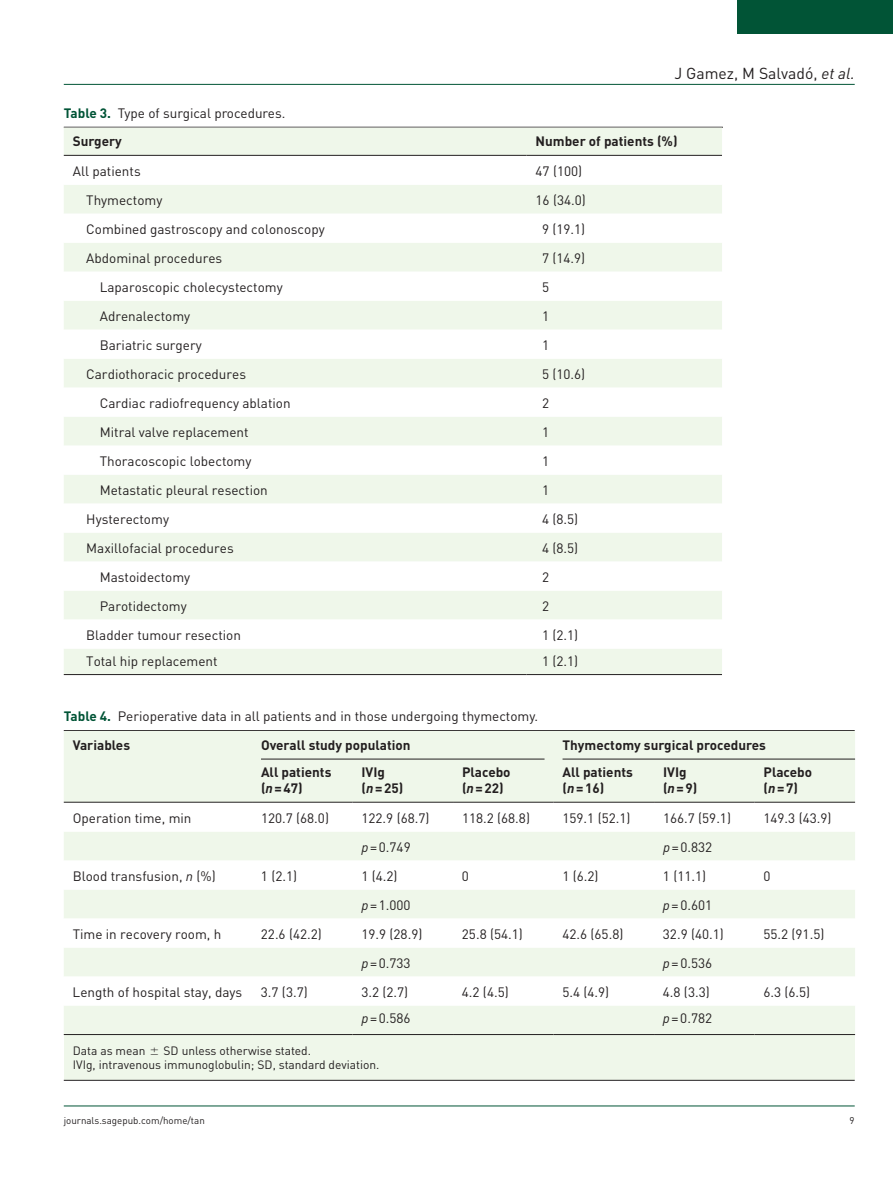
<style>
.page{position:relative;width:893px;height:1191px;background:#fff}
.page>*{position:absolute;margin:0;border:0;box-sizing:border-box;transform-origin:0 0}
.t1{font:15.75px "DIN";color:#231f20}
.t2{font:13.5px/28.5px "DIN";color:#231f20}
.t3{font:700 13.5px/15.8px "DIN";color:#231f20}
.t4{font:12px/14.2px "DIN";color:#231f20}
.t5{font:9.75px "DIN";color:#231f20}
.s1{font-weight:700;color:#015436}
.s2{font-weight:700}
.s3{font-style:italic}
</style>
<div class="page">
<hr style="left:64px;top:84px;width:791px;height:1px;background:#015436">
<hr style="left:64px;top:1105px;width:791px;height:1px;background:#015436">
<div style="left:738px;top:0;width:155px;height:34px;background:#015436"></div>
<div style="left:64px;top:1026px;width:791px;height:54px;background:#eff7ea"></div>
<hr style="left:64px;top:127px;width:659px;height:1px;background:#231f20">
<div style="left:64px;top:128px;width:658px;height:546px;background:#eff7ea"></div>
<svg style="left:64px;top:156px;width:658px;height:492px"></svg>
<hr style="left:64px;top:155px;width:462px;height:1px;background:#231f20">
<hr style="left:526px;top:155px;width:196px;height:1px;background:#231f20">
<hr style="left:64px;top:674px;width:462px;height:1px;background:#231f20">
<hr style="left:526px;top:674px;width:196px;height:1px;background:#231f20">
<hr style="left:64px;top:730px;width:791px;height:1px;background:#231f20">
<hr style="left:64px;top:1080px;width:791px;height:1px;background:#231f20">
<div style="left:64px;top:731px;width:791px;height:295px;background:#eff7ea"></div>
<svg style="left:64px;top:803px;width:791px;height:202px"></svg>
<hr style="left:252px;top:802px;width:100px;height:1px;background:#231f20">
<hr style="left:352px;top:802px;width:101px;height:1px;background:#231f20">
<hr style="left:453px;top:802px;width:101px;height:1px;background:#231f20">
<hr style="left:554px;top:802px;width:100px;height:1px;background:#231f20">
<hr style="left:654px;top:802px;width:100px;height:1px;background:#231f20">
<hr style="left:754px;top:802px;width:101px;height:1px;background:#231f20">
<hr style="left:64px;top:802px;width:188px;height:1px;background:#231f20">
<hr style="left:64px;top:1034px;width:188px;height:1px;background:#231f20">
<hr style="left:252px;top:1034px;width:100px;height:1px;background:#231f20">
<hr style="left:352px;top:1034px;width:101px;height:1px;background:#231f20">
<hr style="left:453px;top:1034px;width:101px;height:1px;background:#231f20">
<hr style="left:554px;top:1034px;width:100px;height:1px;background:#231f20">
<hr style="left:654px;top:1034px;width:100px;height:1px;background:#231f20">
<hr style="left:754px;top:1034px;width:101px;height:1px;background:#231f20">
<hr style="left:261px;top:758px;width:283px;height:1px;background:#231f20">
<hr style="left:562px;top:758px;width:293px;height:1px;background:#231f20">
<p class="t2" style="left:73px;top:98px;width:214px;text-indent:-9px"><span class="s1">Table 3.</span> Type of surgical procedures.<br><span class="s2">Surgery</span></p>
<p class="t1" style="left:674px;top:63px;width:182px">J Gamez, M Salvadó, <span class="s3">et al.</span></p>
<p class="t3" style="left:536px;top:133px;width:144px">Number of patients (%)</p>
<p class="t2" style="left:73px;top:156px;width:69px">All patients</p>
<p class="t2" style="left:536px;top:156px;width:48px">47 (100)</p>
<p class="t2" style="left:86px;top:185px;width:78px">Thymectomy</p>
<p class="t2" style="left:536px;top:185px;width:52px">16 (34.0)</p>
<p class="t2" style="left:86px;top:214px;width:240px">Combined gastroscopy and colonoscopy</p>
<p class="t2" style="left:542px;top:214px;width:45px">9 (19.1)</p>
<p class="t2" style="left:86px;top:243px;width:137px">Abdominal procedures</p>
<p class="t2" style="left:542px;top:243px;width:45px">7 (14.9)</p>
<p class="t2" style="left:100px;top:272px;width:185px">Laparoscopic cholecystectomy</p>
<p class="t2" style="left:542px;top:272px;width:9px">5</p>
<p class="t2" style="left:100px;top:301px;width:92px">Adrenalectomy</p>
<p class="t2" style="left:542px;top:301px;width:9px">1</p>
<p class="t2" style="left:100px;top:330px;width:104px">Bariatric surgery</p>
<p class="t2" style="left:542px;top:330px;width:9px">1</p>
<p class="t2" style="left:86px;top:359px;width:161px">Cardiothoracic procedures</p>
<p class="t2" style="left:542px;top:359px;width:45px">5 (10.6)</p>
<p class="t2" style="left:100px;top:388px;width:192px">Cardiac radiofrequency ablation</p>
<p class="t2" style="left:542px;top:388px;width:9px">2</p>
<p class="t2" style="left:100px;top:417px;width:150px">Mitral valve replacement</p>
<p class="t2" style="left:542px;top:417px;width:9px">1</p>
<p class="t2" style="left:100px;top:446px;width:153px">Thoracoscopic lobectomy</p>
<p class="t2" style="left:542px;top:446px;width:9px">1</p>
<p class="t2" style="left:100px;top:475px;width:170px">Metastatic pleural resection</p>
<p class="t2" style="left:542px;top:475px;width:9px">1</p>
<p class="t2" style="left:86px;top:504px;width:84px">Hysterectomy</p>
<p class="t2" style="left:542px;top:504px;width:38px">4 (8.5)</p>
<p class="t2" style="left:86px;top:533px;width:149px">Maxillofacial procedures</p>
<p class="t2" style="left:542px;top:533px;width:38px">4 (8.5)</p>
<p class="t2" style="left:100px;top:562px;width:92px">Mastoidectomy</p>
<p class="t2" style="left:542px;top:562px;width:9px">2</p>
<p class="t2" style="left:100px;top:591px;width:89px">Parotidectomy</p>
<p class="t2" style="left:542px;top:591px;width:9px">2</p>
<p class="t2" style="left:86px;top:620px;width:156px">Bladder tumour resection</p>
<p class="t2" style="left:542px;top:620px;width:38px">1 (2.1)</p>
<p class="t2" style="left:86px;top:646px;width:133px">Total hip replacement</p>
<p class="t2" style="left:542px;top:646px;width:38px">1 (2.1)</p>
<p class="t2" style="left:73px;top:702px;width:467px;text-indent:-9px"><span class="s1">Table 4.</span> Perioperative data in all patients and in those undergoing thymectomy.<br><span class="s2">Variables</span></p>
<p class="t3" style="left:261px;top:736px;width:151px">Overall study population</p>
<p class="t3" style="left:562px;top:736px;width:205px">Thymectomy surgical procedures</p>
<p class="t3" style="left:261px;top:764px;width:72px">All patients (<span class="s3">n</span>=47)</p>
<p class="t3" style="left:361px;top:764px;width:43px">IVIg (<span class="s3">n</span>=25)</p>
<p class="t3" style="left:462px;top:764px;width:50px">Placebo (<span class="s3">n</span>=22)</p>
<p class="t3" style="left:562px;top:764px;width:72px">All patients (<span class="s3">n</span>=16)</p>
<p class="t3" style="left:663px;top:764px;width:36px">IVIg (<span class="s3">n</span>=9)</p>
<p class="t3" style="left:763px;top:764px;width:50px">Placebo (<span class="s3">n</span>=7)</p>
<p class="t2" style="left:73px;top:803px;width:120px">Operation time, min</p>
<p class="t2" style="left:261px;top:803px;width:70px">120.7 (68.0)</p>
<p class="t2" style="left:361px;top:803px;width:70px">122.9 (68.7)</p>
<p class="t2" style="left:462px;top:803px;width:70px">118.2 (68.8)</p>
<p class="t2" style="left:562px;top:803px;width:70px">159.1 (52.1)</p>
<p class="t2" style="left:663px;top:803px;width:70px">166.7 (59.1)</p>
<p class="t2" style="left:763px;top:803px;width:70px">149.3 (43.9)</p>
<p class="t2" style="left:361px;top:832px;width:51px"><span class="s3">p</span>=0.749</p>
<p class="t2" style="left:663px;top:832px;width:51px"><span class="s3">p</span>=0.832</p>
<p class="t2" style="left:73px;top:861px;width:145px">Blood transfusion, <span class="s3">n</span> (%)</p>
<p class="t2" style="left:261px;top:861px;width:38px">1 (2.1)</p>
<p class="t2" style="left:361px;top:861px;width:38px">1 (4.2)</p>
<p class="t2" style="left:462px;top:861px;width:9px">0</p>
<p class="t2" style="left:562px;top:861px;width:38px">1 (6.2)</p>
<p class="t2" style="left:663px;top:861px;width:45px">1 (11.1)</p>
<p class="t2" style="left:763px;top:861px;width:9px">0</p>
<p class="t2" style="left:361px;top:890px;width:51px"><span class="s3">p</span>=1.000</p>
<p class="t2" style="left:663px;top:890px;width:51px"><span class="s3">p</span>=0.601</p>
<p class="t2" style="left:73px;top:919px;width:150px">Time in recovery room, h</p>
<p class="t2" style="left:261px;top:919px;width:62px">22.6 (42.2)</p>
<p class="t2" style="left:361px;top:919px;width:62px">19.9 (28.9)</p>
<p class="t2" style="left:462px;top:919px;width:62px">25.8 (54.1)</p>
<p class="t2" style="left:562px;top:919px;width:62px">42.6 (65.8)</p>
<p class="t2" style="left:663px;top:919px;width:62px">32.9 (40.1)</p>
<p class="t2" style="left:763px;top:919px;width:62px">55.2 (91.5)</p>
<p class="t2" style="left:361px;top:948px;width:51px"><span class="s3">p</span>=0.733</p>
<p class="t2" style="left:663px;top:948px;width:51px"><span class="s3">p</span>=0.536</p>
<p class="t2" style="left:73px;top:977px;width:171px">Length of hospital stay, days</p>
<p class="t2" style="left:261px;top:977px;width:48px">3.7 (3.7)</p>
<p class="t2" style="left:361px;top:977px;width:48px">3.2 (2.7)</p>
<p class="t2" style="left:462px;top:977px;width:48px">4.2 (4.5)</p>
<p class="t2" style="left:562px;top:977px;width:48px">5.4 (4.9)</p>
<p class="t2" style="left:663px;top:977px;width:48px">4.8 (3.3)</p>
<p class="t2" style="left:763px;top:977px;width:48px">6.3 (6.5)</p>
<p class="t2" style="left:361px;top:1003px;width:51px"><span class="s3">p</span>=0.586</p>
<p class="t2" style="left:663px;top:1003px;width:51px"><span class="s3">p</span>=0.782</p>
<p class="t4" style="left:73px;top:1043px;width:74px">Data as mean</p>
<p class="t4" style="left:73px;top:1043px;width:308px;text-indent:91px">SD unless otherwise stated.<br>IVIg, intravenous immunoglobulin; SD, standard deviation.</p>
<p class="t5" style="left:64px;top:1114px;width:143px">journals.sagepub.com/home/tan</p>
<p class="t5" style="left:850px;top:1114px;width:7px">9</p>
</div>
